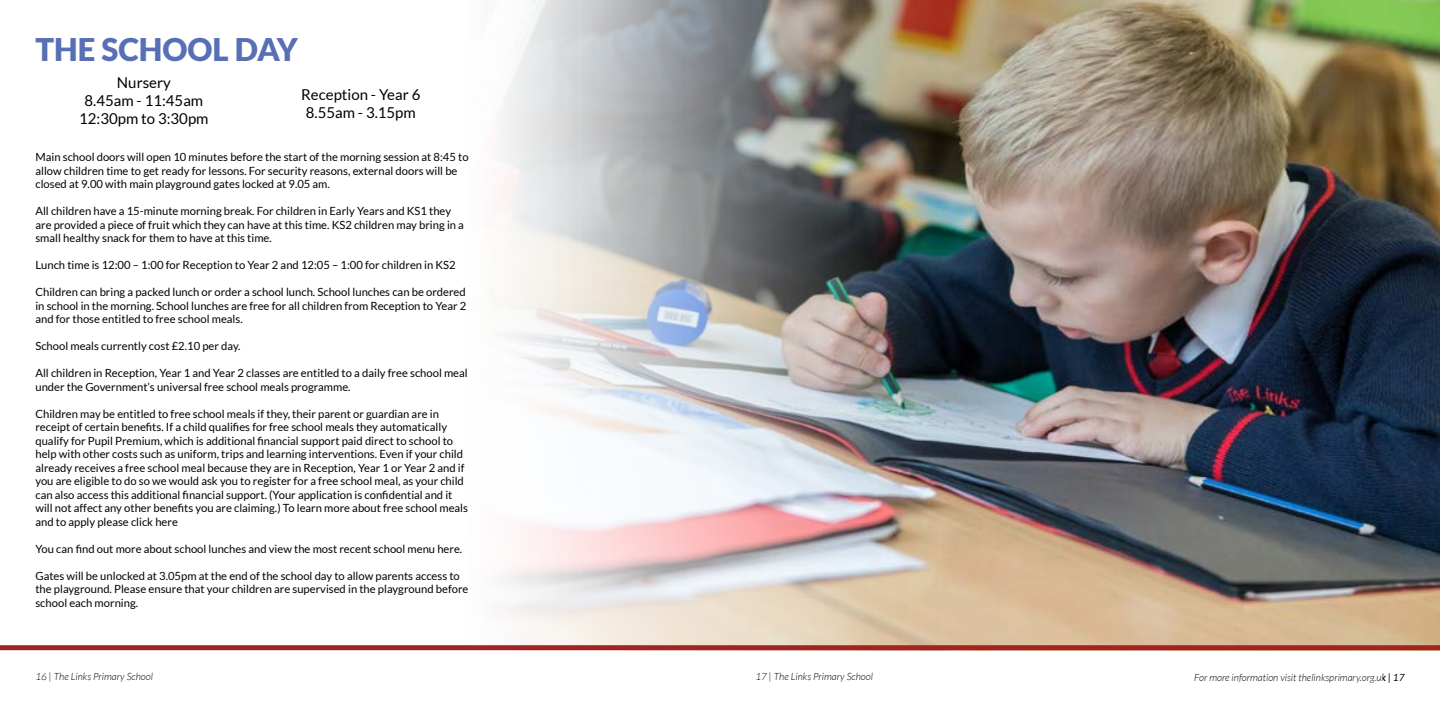
<style>
.page{position:relative;width:1440px;height:720px;background:#fff}
.page>*{position:absolute;margin:0;border:0;box-sizing:border-box;transform-origin:0 0}
.t1{font:900 31.25px "Lato";color:#586fb5}
.t2{font:15px/18px "Lato";color:#000;text-align:center}
.t3{font:11.25px/13.5px "Lato";color:#000}
.t4{font:italic 300 10px "Lato";color:#000}
.s1{font-weight:400}
</style>
<div class="page">
<img style="left:937px;top:0;width:503px;height:645px">
<img style="left:500px;top:0;width:437px;height:645px">
<div style="left:0;top:645px;width:1440px;height:5px;background:#a32325"></div>
<h1 class="t1" style="left:35px;top:32px;width:264px">THE SCHOOL DAY</h1>
<h2 class="t2" style="left:79px;top:74px;width:131px">Nursery<br>8.45am - 11:45am<br>12:30pm to 3:30pm</h2>
<h2 class="t2" style="left:301px;top:85px;width:121px">Reception - Year 6<br>8.55am - 3.15pm</h2>
<p class="t3" style="left:35px;top:151px;width:435px">Main school doors will open 10 minutes before the start of the morning session at 8:45 to allow children time to get ready for lessons. For security reasons, external doors will be closed at 9.00 with main playground gates locked at 9.05 am.</p>
<p class="t3" style="left:35px;top:205px;width:430px">All children have a 15-minute morning break. For children in Early Years and KS1 they are provided a piece of fruit which they can have at this time. KS2 children may bring in a small healthy snack for them to have at this time.</p>
<p class="t3" style="left:35px;top:259px;width:422px">Lunch time is 12:00 – 1:00 for Reception to Year 2 and 12:05 – 1:00 for children in KS2</p>
<p class="t3" style="left:35px;top:286px;width:432px;text-align:justify">Children can bring a packed lunch or order a school lunch. School lunches can be ordered in school in the morning. School lunches are free for all children from Reception to Year 2 and for those entitled to free school meals.</p>
<p class="t3" style="left:35px;top:340px;width:206px">School meals currently cost £2.10 per day.</p>
<p class="t3" style="left:35px;top:367px;width:434px">All children in Reception, Year 1 and Year 2 classes are entitled to a daily free school meal under the Government’s universal free school meals programme.</p>
<p class="t3" style="left:35px;top:407px;width:434px">Children may be entitled to free school meals if they, their parent or guardian are in receipt of certain benefits. If a child qualifies for free school meals they automatically qualify for Pupil Premium, which is additional financial support paid direct to school to help with other costs such as uniform, trips and learning interventions. Even if your child already receives a free school meal because they are in Reception, Year 1 or Year 2 and if you are eligible to do so we would ask you to register for a free school meal, as your child can also access this additional financial support. (Your application is confidential and it will not affect any other benefits you are claiming.) To learn more about free school meals and to apply please click here</p>
<p class="t3" style="left:35px;top:542px;width:428px">You can find out more about school lunches and view the most recent school menu here.</p>
<p class="t3" style="left:35px;top:569px;width:435px">Gates will be unlocked at 3.05pm at the end of the school day to allow parents access to the playground. Please ensure that your children are supervised in the playground before school each morning.</p>
<p class="t4" style="left:35px;top:671px;width:119px">16 | The Links Primary School</p>
<p class="t4" style="left:755px;top:671px;width:119px">17 | The Links Primary School</p>
<p class="t4" style="left:1298px;top:672px;width:65px">t elinksprimary.</p>
<p class="t4" style="left:1194px;top:672px;width:212px">For more information visit <span class="s1">chandlersridge.org.uk</span> | 17</p>
</div>
